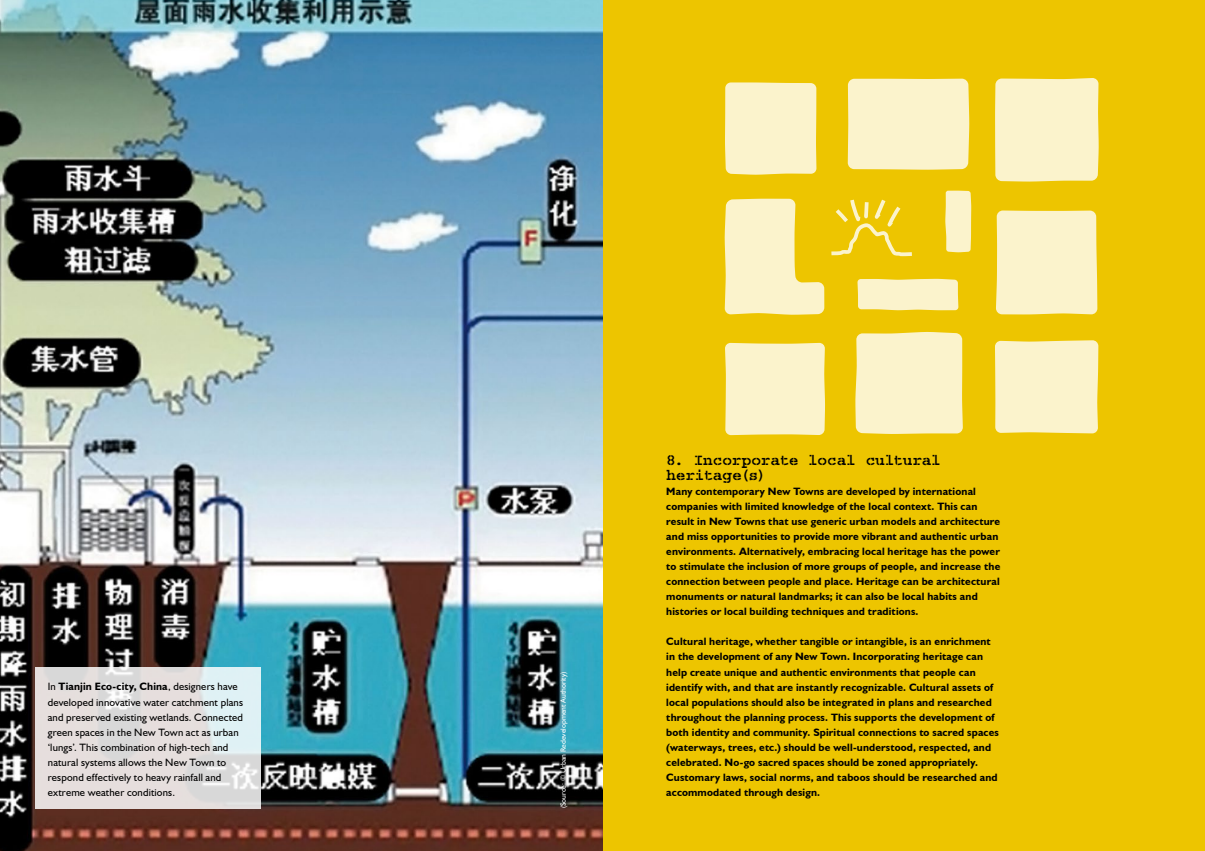
<style>
.page{position:relative;width:1205px;height:851px;background:#fff}
.page>*{position:absolute;margin:0;border:0;box-sizing:border-box;transform-origin:0 0}
.t1{font:700 16.25px/15px "Almere Haven Versie 1";letter-spacing:-.015em;color:#000}
.t2{font:700 10.62px/15px "Humanist 521 BT";letter-spacing:.015em;color:#000}
.t3{font:10.62px/15px "Humanist 521 BT";letter-spacing:.015em;color:#000}
.t4{font:7.5px "Humanist 521 BT";color:#fff}
.s1{font-weight:700}
</style>
<div class="page">
<div style="left:602px;top:0;width:603px;height:850px;background:#edc500"></div>
<img style="left:0;top:0;width:602px;height:850px">
<svg style="left:35px;top:666px;width:225px;height:142px;background:#e1dfdf"></svg>
<div style="left:725px;top:82px;width:91px;height:93px;background:#fbf3cc"></div>
<div style="left:848px;top:79px;width:121px;height:91px;background:#fbf3cc"></div>
<div style="left:995px;top:78px;width:103px;height:103px;background:#fbf3cc"></div>
<div style="left:996px;top:210px;width:101px;height:104px;background:#fbf3cc"></div>
<svg style="left:724px;top:199px;width:100px;height:116px"></svg>
<div style="left:725px;top:343px;width:100px;height:92px;background:#fbf3cc"></div>
<div style="left:995px;top:340px;width:103px;height:93px;background:#fbf3cc"></div>
<div style="left:855px;top:332px;width:108px;height:102px;background:#fbf3cc"></div>
<div style="left:857px;top:279px;width:101px;height:31px;background:#fbf3cc"></div>
<svg style="left:945px;top:190px;width:26px;height:62px;background:#faf0c1"></svg>
<svg style="left:831px;top:200px;width:81px;height:56px"></svg>
<p class="t3" style="left:48px;top:679px;width:197px">In <span class="s1">Tianjin Eco-city, China</span>, designers have developed innovative water catchment plans and preserved existing wetlands. Connected green spaces in the New Town act as urban ‘lungs’. This combination of high-tech and natural systems allows the New Town to respond effectively to heavy rainfall and extreme weather conditions.</p>
<p class="t4" style="left:558px;top:808px;width:138px;rotate:-90deg">(Source: © Urban Redevelopment Authority)</p>
<h1 class="t1" style="left:666px;top:453px;width:276px">8. Incorporate local cultural heritage(s)</h1>
<p class="t2" style="left:666px;top:484px;width:335px">Many contemporary New Towns are developed by international companies with limited knowledge of the local context. This can result in New Towns that use generic urban models and architecture and miss opportunities to provide more vibrant and authentic urban environments. Alternatively, embracing local heritage has the power to stimulate the inclusion of more groups of people, and increase the connection between people and place. Heritage can be architectural monuments or natural landmarks; it can also be local habits and histories or local building techniques and traditions.</p>
<p class="t2" style="left:666px;top:634px;width:334px">Cultural heritage, whether tangible or intangible, is an enrichment in the development of any New Town. Incorporating heritage can help create unique and authentic environments that people can identify with, and that are instantly recognizable. Cultural assets of local populations should also be integrated in plans and researched throughout the planning process. This supports the development of both identity and community. Spiritual connections to sacred spaces (waterways, trees, etc.) should be well-understood, respected, and celebrated. No-go sacred spaces should be zoned appropriately.<br>Customary laws, social norms, and taboos should be researched and accommodated through design.</p>
</div>
